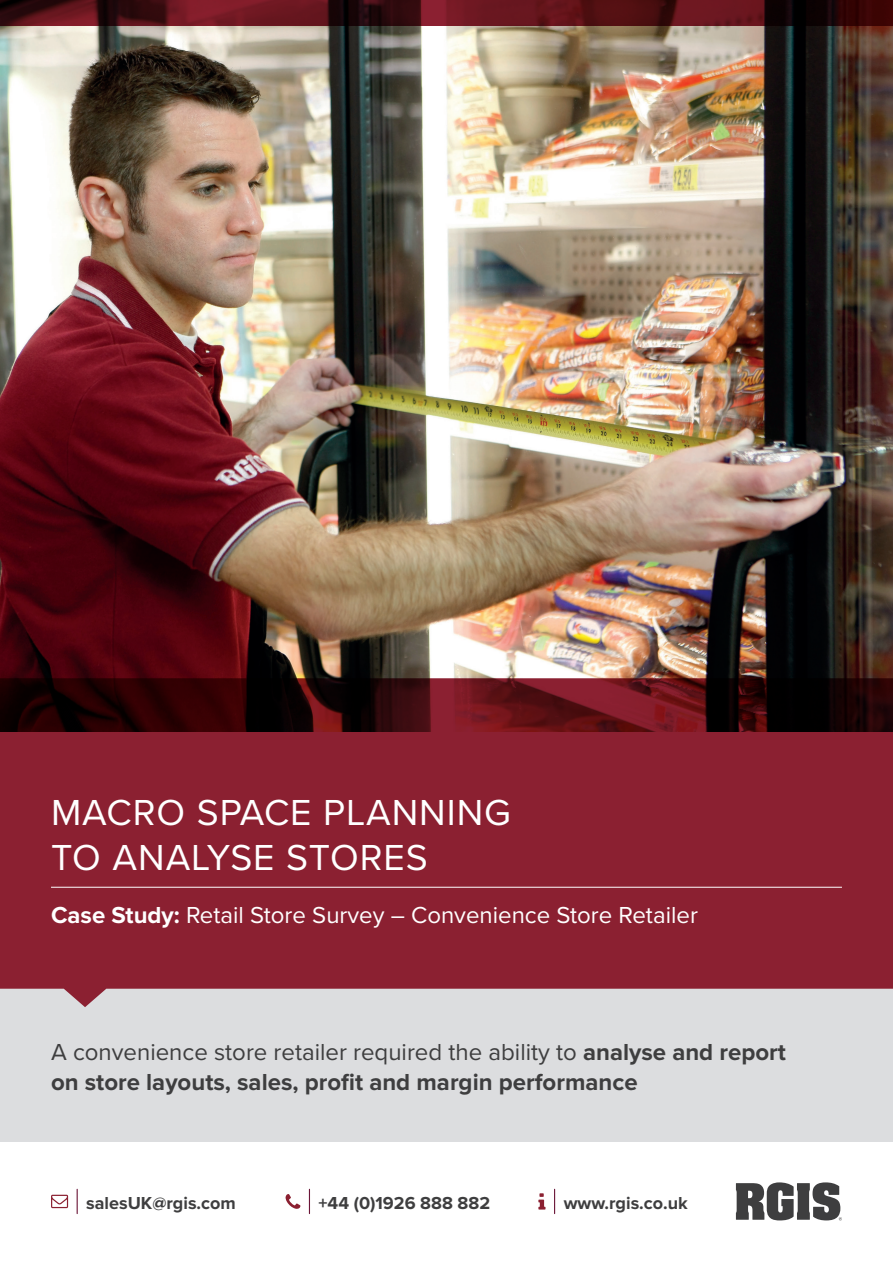
<style>
.page{position:relative;width:893px;height:1263px;background:#fff}
.page>*{position:absolute;margin:0;border:0;box-sizing:border-box;transform-origin:0 0}
.t1{font:37.5px/45px "Proxima Nova";letter-spacing:.025em;color:#fff}
.t2{font:700 24px/30px "Proxima Nova";color:#3e3e3f}
.t3{font:24px "Proxima Nova";color:#fff}
.t4{font:700 18px "Proxima Nova";color:#3e3e3f}
.s1{font-weight:700}
.s2{font-weight:400}
</style>
<div class="page">
<svg style="left:554px;top:1189px;width:1px;height:24px"></svg>
<svg style="left:538px;top:1193px;width:7px;height:16px"></svg>
<svg style="left:77px;top:1189px;width:1px;height:24px"></svg>
<svg style="left:51px;top:1195px;width:17px;height:13px"></svg>
<svg style="left:309px;top:1189px;width:1px;height:24px"></svg>
<svg style="left:286px;top:1194px;width:14px;height:15px"></svg>
<svg style="left:736px;top:1182px;width:106px;height:38px"></svg>
<div style="left:0;top:989px;width:893px;height:153px;background:#dcdddf"></div>
<svg style="left:0;top:731px;width:893px;height:276px;background:#902c3c"></svg>
<hr style="left:51px;top:887px;width:791px;height:1px;background:#fff">
<img style="left:0;top:26px;width:893px;height:705px">
<svg style="left:0;top:0;width:893px;height:26px;background:#4f1016"></svg>
<h1 class="t1" style="left:51px;top:788px;width:461px">MACRO SPACE PLANNING<br>TO ANALYSE STORES</h1>
<p class="t3" style="left:51px;top:897px;width:648px"><span class="s1">Case Study:</span> Retail Store Survey – Convenience Store Retailer</p>
<p class="t2" style="left:51px;top:1038px;width:736px"><span class="s2">A convenience store retailer required the ability to</span> analyse and report on store layouts, sales, profit and margin performance</p>
<p class="t4" style="left:86px;top:1192px;width:151px">salesUK@rgis.com</p>
<p class="t4" style="left:319px;top:1192px;width:173px">+44 (0)1926 888 882</p>
<p class="t4" style="left:564px;top:1192px;width:126px">www.rgis.co.uk</p>
</div>
